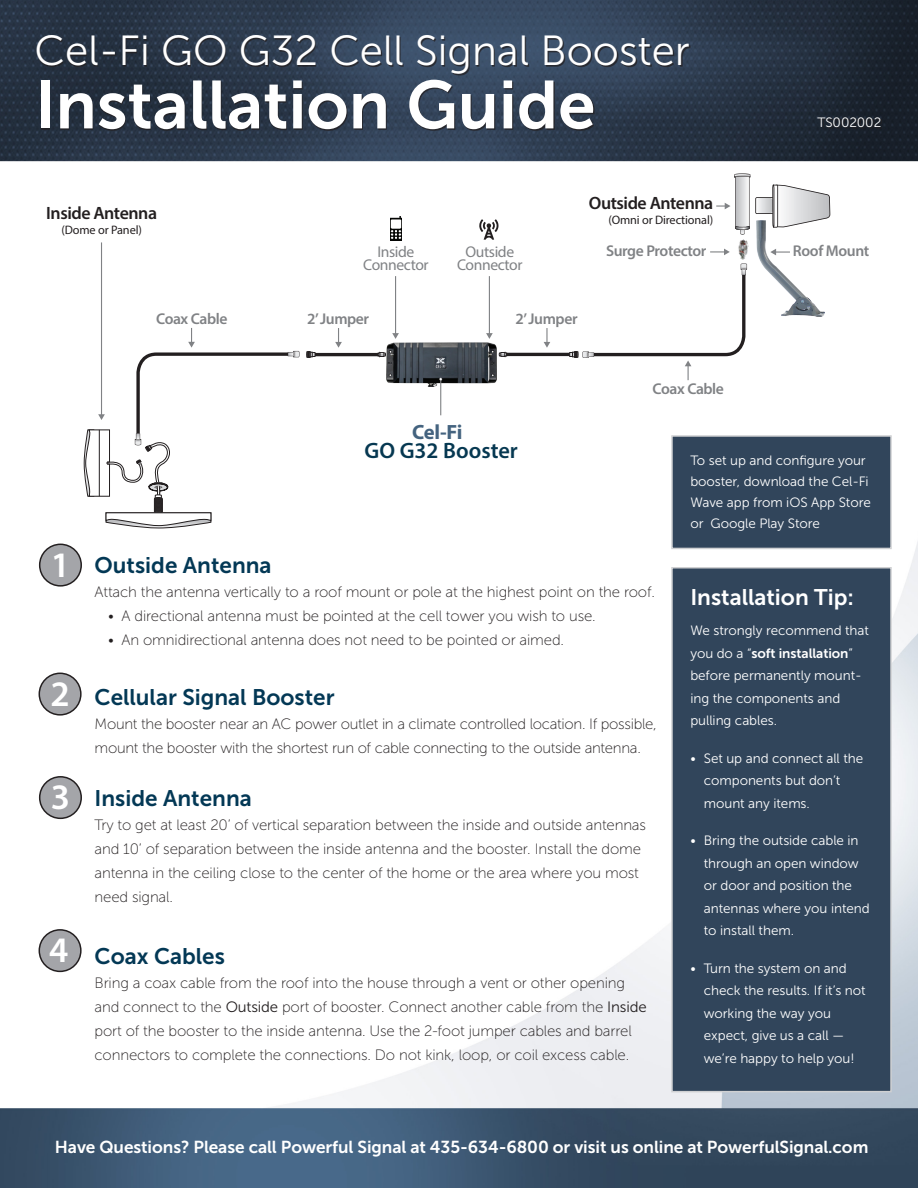
<style>
.page{position:relative;width:918px;height:1188px;background:#fff}
.page>*{position:absolute;margin:0;border:0;box-sizing:border-box;transform-origin:0 0}
.t1{font:67.5px "Museo Sans 700";color:#fff}
.t2{font:42px "Museo Sans 300";color:#fff}
.t3{font:600 36px "Myriad Pro";color:#fff}
.t4{font:22.5px "Museo Sans 700";color:#033855}
.t5{font:22.5px "Museo Sans 700";color:#fff}
.t6{font:600 22.35px "Myriad Pro";color:#063851}
.t7{font:700 20.7px "Myriad Pro";color:#44637f}
.t8{font:600 17.85px "Myriad Pro";letter-spacing:-.025em;color:#231f20}
.t9{font:17.25px "Museo Sans 700";letter-spacing:-.005em;color:#fff}
.t10{font:600 15.6px "Myriad Pro";letter-spacing:-.025em;color:#808285}
.t11{font:15.6px/13.4px "Myriad Pro";letter-spacing:-.025em;color:#808285;text-align:center}
.t12{font:15px/24px "Museo Sans 100";letter-spacing:-.01em;color:#231f20}
.t13{font:13.5px/22.5px "Museo Sans 300";letter-spacing:-.005em;color:#fff}
.t14{font:12.3px "Myriad Pro";letter-spacing:-.01em;color:#231f20}
.s1{font-family:"Museo Sans 300"}
.s2{font-family:"Museo Sans 700"}
</style>
<div class="page">
<img style="left:0;top:0;width:918px;height:1188px">
<div style="left:38px;top:36px;width:844px;height:95px;background:#231f20;opacity:.75"></div>
<div style="left:40px;top:544px;width:41px;height:42px;background:#a4a5a9;border-radius:50%"></div>
<div style="left:39px;top:544px;width:43px;height:43px;border:2px solid #231f20;border-radius:50%"></div>
<div style="left:39px;top:673px;width:42px;height:42px;background:#a4a5a9;border-radius:50%"></div>
<div style="left:39px;top:673px;width:43px;height:43px;border:2px solid #231f20;border-radius:50%"></div>
<div style="left:40px;top:777px;width:41px;height:41px;background:#a4a5a9;border-radius:50%"></div>
<div style="left:39px;top:776px;width:43px;height:43px;border:2px solid #231f20;border-radius:50%"></div>
<div style="left:39px;top:930px;width:42px;height:41px;background:#a4a5a9;border-radius:50%"></div>
<div style="left:39px;top:929px;width:43px;height:43px;border:2px solid #231f20;border-radius:50%"></div>
<div style="left:671px;top:567px;width:221px;height:525px;background:#31455b;border:2px solid #cfd0d2"></div>
<div style="left:671px;top:435px;width:221px;height:114px;background:#31455b;border:2px solid #cfd0d2"></div>
<svg style="left:710px;top:249px;width:20px;height:6px"></svg>
<hr style="left:101px;top:242px;width:1px;height:173px;background:#808285">
<svg style="left:335px;top:328px;width:7px;height:20px"></svg>
<hr style="left:395px;top:276px;width:1px;height:58px;background:#808285">
<svg style="left:392px;top:333px;width:7px;height:6px"></svg>
<hr style="left:489px;top:276px;width:1px;height:58px;background:#808285">
<svg style="left:486px;top:333px;width:7px;height:6px"></svg>
<svg style="left:544px;top:328px;width:6px;height:20px"></svg>
<img style="left:756px;top:235px;width:68px;height:81px">
<svg style="left:716px;top:173px;width:114px;height:62px"></svg>
<img style="left:735px;top:239px;width:17px;height:21px">
<hr style="left:506px;top:353px;width:65px;height:3px;background:#231f20">
<svg style="left:499px;top:352px;width:8px;height:5px"></svg>
<svg style="left:570px;top:263px;width:177px;height:117px"></svg>
<hr style="left:314px;top:353px;width:64px;height:3px;background:#231f20">
<svg style="left:378px;top:352px;width:8px;height:5px"></svg>
<svg style="left:306px;top:351px;width:9px;height:7px"></svg>
<svg style="left:84px;top:328px;width:216px;height:200px"></svg>
<hr style="left:99px;top:430px;width:1px;height:66px;background:#231f20">
<img style="left:387px;top:342px;width:110px;height:44px">
<hr style="left:440px;top:379px;width:1px;height:36px;background:#808285">
<svg style="left:479px;top:219px;width:20px;height:21px"></svg>
<img style="left:390px;top:216px;width:12px;height:24px">
<p class="t2" style="left:35px;top:28px;width:657px">Cel-Fi GO G32 Cell Signal Booster</p>
<p class="t1" style="left:35px;top:68px;width:562px">Installation Guide</p>
<p class="t13" style="left:818px;top:111px;width:65px">TS002002</p>
<p class="t8" style="left:46px;top:202px;width:112px">Inside Antenna</p>
<p class="t14" style="left:61px;top:222px;width:82px">(Dome or Panel)</p>
<p class="t10" style="left:156px;top:309px;width:73px">Coax Cable</p>
<p class="t11" style="left:363px;top:245px;width:67px">Inside<br>Connector</p>
<p class="t11" style="left:457px;top:245px;width:67px">Outside<br>Connector</p>
<p class="t8" style="left:589px;top:192px;width:126px">Outside Antenna</p>
<p class="t14" style="left:608px;top:212px;width:106px">(Omni or Directional)</p>
<p class="t10" style="left:606px;top:241px;width:102px">Surge Protector</p>
<p class="t10" style="left:793px;top:241px;width:78px">Roof Mount</p>
<p class="t10" style="left:307px;top:309px;width:64px">2’ Jumper</p>
<p class="t10" style="left:516px;top:309px;width:64px">2’ Jumper</p>
<p class="t7" style="left:412px;top:418px;width:52px">Cel-Fi</p>
<p class="t6" style="left:365px;top:436px;width:155px">GO G32 Booster</p>
<p class="t10" style="left:653px;top:379px;width:73px">Coax Cable</p>
<p class="t13" style="left:690px;top:450px;width:182px;line-height:21px">To set up and configure your booster, download the Cel-Fi<br>Wave app from iOS App Store or Google Play Store</p>
<h3 class="t3" style="left:51px;top:542px;width:21px">1</h3>
<h3 class="t3" style="left:51px;top:671px;width:21px">2</h3>
<h3 class="t3" style="left:51px;top:774px;width:21px">3</h3>
<h3 class="t3" style="left:49px;top:927px;width:21px">4</h3>
<p class="t4" style="left:95px;top:553px;width:179px">Outside Antenna</p>
<p class="t12" style="left:95px;top:580px;width:562px">Attach the antenna vertically to a roof mount or pole at the highest point on the roof.</p>
<p class="t12" style="left:108px;top:604px;width:489px">• A directional antenna must be pointed at the cell tower you wish to use.</p>
<p class="t12" style="left:108px;top:628px;width:458px">• An omnidirectional antenna does not need to be pointed or aimed.</p>
<p class="t4" style="left:95px;top:685px;width:242px">Cellular Signal Booster</p>
<p class="t12" style="left:95px;top:712px;width:564px">Mount the booster near an AC power outlet in a climate controlled location. If possible, mount the booster with the shortest run of cable connecting to the outside antenna.</p>
<p class="t4" style="left:95px;top:786px;width:159px">Inside Antenna</p>
<p class="t12" style="left:95px;top:813px;width:553px">Try to get at least 20’ of vertical separation between the inside and outside antennas and 10’ of separation between the inside antenna and the booster. Install the dome antenna in the ceiling close to the center of the home or the area where you most need signal.</p>
<p class="t4" style="left:95px;top:944px;width:132px">Coax Cables</p>
<p class="t12" style="left:95px;top:971px;width:554px">Bring a coax cable from the roof into the house through a vent or other opening and connect to the <span class="s1">Outside</span> port of booster. Connect another cable from the <span class="s1">Inside </span>port of the booster to the inside antenna. Use the 2-foot jumper cables and barrel connectors to complete the connections. Do not kink, loop, or coil excess cable.</p>
<p class="t5" style="left:690px;top:585px;width:165px">Installation Tip:</p>
<p class="t13" style="left:690px;top:620px;width:180px">We strongly recommend that you do a “<span class="s2">soft installation</span>” before permanently mount&shy;ing the components and pulling cables.</p>
<p class="t13" style="left:704px;top:747px;width:161px;text-indent:-14px">• Set up and connect all the components but don’t mount any items.</p>
<p class="t13" style="left:704px;top:830px;width:167px;text-indent:-14px">• Bring the outside cable in through an open window or door and position the antennas where you intend to install them.</p>
<p class="t13" style="left:704px;top:957px;width:163px;text-indent:-14px">• Turn the system on and check the results. If it’s not working the way you expect, give us a call — we’re happy to help you!</p>
<p class="t9" style="left:55px;top:1137px;width:815px">Have Questions? Please call Powerful Signal at 435-634-6800 or visit us online at PowerfulSignal.com</p>
</div>
